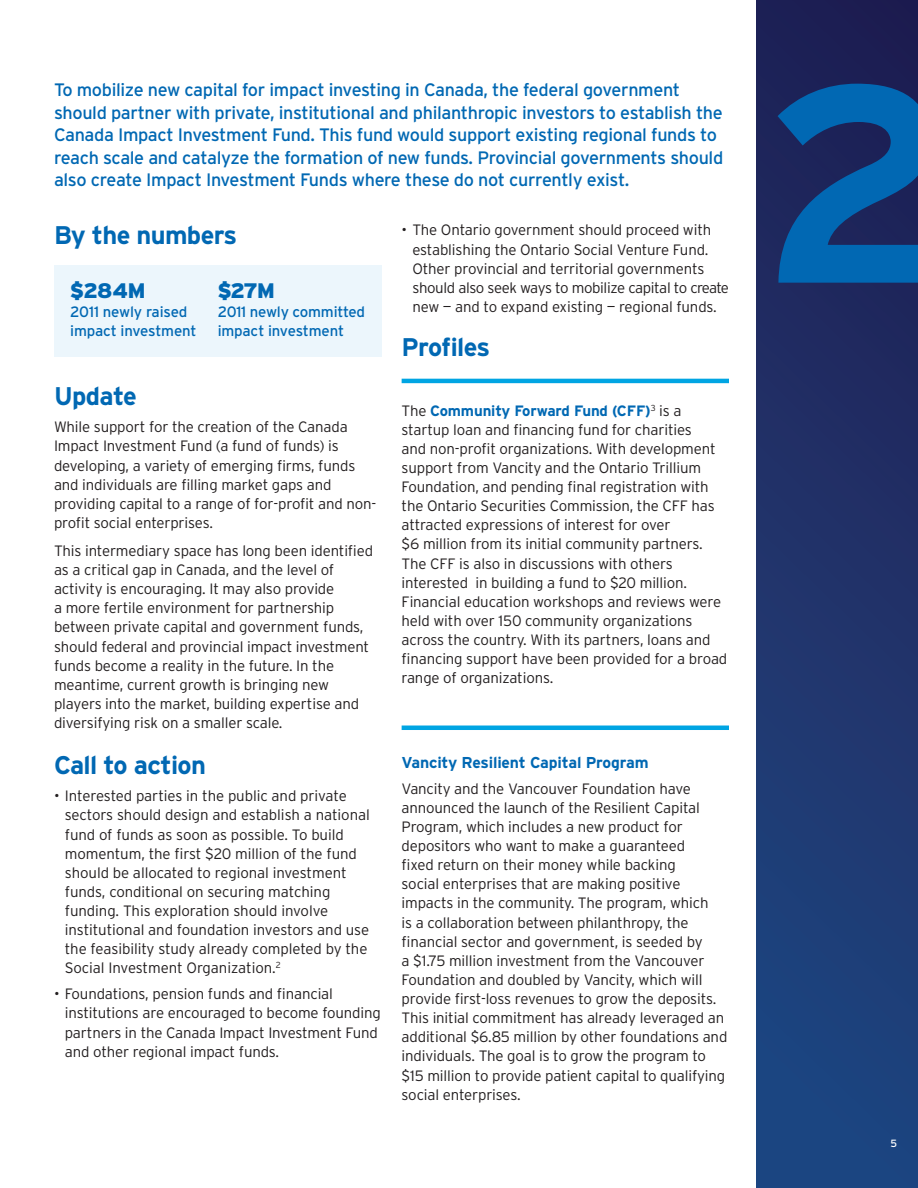
<style>
.page{position:relative;width:918px;height:1188px;background:#fff}
.page>*{position:absolute;margin:0;border:0;box-sizing:border-box;transform-origin:0 0}
.t1{font:700 279.9px "Interstate";color:#0168b3}
.t2{font:700 25.5px "Interstate";letter-spacing:-.025em;color:#0168b3}
.t3{font:900 21px "Interstate";letter-spacing:-.04em;color:#0168b3}
.t4{font:18px/22.5px "Interstate";letter-spacing:-.02em;color:#0168b3}
.t5{font:700 15.75px "Interstate";letter-spacing:-.01em;color:#0168b3}
.t6{font:300 15px/19.2px "Interstate";letter-spacing:-.01em;color:#231f20}
.t7{font:15px/19.2px "Interstate";letter-spacing:-.015em;color:#0168b3}
.t8{font:10.5px "Interstate";color:#fff}
.s1{font-weight:700;color:#0168b3}
</style>
<div class="page">
<div style="left:756px;top:0;width:162px;height:1188px;background:linear-gradient(to bottom,#1f1e52,#1e4783)"></div>
<hr style="left:402px;top:379px;width:327px;height:4px;background:#00a5e3">
<hr style="left:402px;top:726px;width:327px;height:4px;background:#00a5e3">
<div style="left:54px;top:265px;width:327px;height:92px;background:#ecf6fc"></div>
<p class="t4" style="left:54px;top:78px;width:671px">To mobilize new capital for impact investing in Canada, the federal government should partner with private, institutional and philanthropic investors to establish the Canada Impact Investment Fund. This fund would support existing regional funds to reach scale and catalyze the formation of new funds. Provincial governments should also create Impact Investment Funds where these do not currently exist.</p>
<h2 class="t2" style="left:54px;top:221px;width:185px">By the numbers</h2>
<h3 class="t3" style="left:70px;top:278px;width:77px">$284M</h3>
<p class="t7" style="left:70px;top:302px;width:128px">2011 newly raised impact investment</p>
<h3 class="t3" style="left:218px;top:278px;width:59px">$27M</h3>
<p class="t7" style="left:218px;top:302px;width:149px">2011 newly committed impact investment</p>
<h2 class="t2" style="left:54px;top:382px;width:84px">Update</h2>
<p class="t6" style="left:54px;top:417px;width:324px">While support for the creation of the Canada Impact Investment Fund (a fund of funds) is developing, a variety of emerging firms, funds and individuals are filling market gaps and providing capital to a range of for-profit and non&shy;profit social enterprises.</p>
<p class="t6" style="left:54px;top:541px;width:321px">This intermediary space has long been identified as a critical gap in Canada, and the level of activity is encouraging. It may also provide<br>a more fertile environment for partnership between private capital and government funds, should federal and provincial impact investment funds become a reality in the future. In the meantime, current growth is bringing new players into the market, building expertise and diversifying risk on a smaller scale.</p>
<h2 class="t2" style="left:54px;top:751px;width:154px">Call to action</h2>
<p class="t6" style="left:65px;top:786px;width:307px;text-indent:-11px">• Interested parties in the public and private sectors should design and establish a national fund of funds as soon as possible. To build momentum, the first $20 million of the fund should be allocated to regional investment funds, conditional on securing matching funding. This exploration should involve institutional and foundation investors and use the feasibility study already completed by the Social Investment Organization.<sup>2</sup></p>
<p class="t6" style="left:65px;top:984px;width:318px;text-indent:-11px">• Foundations, pension funds and financial institutions are encouraged to become founding partners in the Canada Impact Investment Fund and other regional impact funds.</p>
<p class="t6" style="left:412px;top:220px;width:318px;text-indent:-11px">• The Ontario government should proceed with establishing the Ontario Social Venture Fund.<br>Other provincial and territorial governments should also seek ways to mobilize capital to create new — and to expand existing — regional funds.</p>
<h2 class="t2" style="left:402px;top:333px;width:90px">Profiles</h2>
<p class="t6" style="left:402px;top:401px;width:327px">The <span class="s1">Community Forward Fund (CFF)</span><sup>3</sup> is a startup loan and financing fund for charities<br>and non-profit organizations. With development support from Vancity and the Ontario Trillium Foundation, and pending final registration with the Ontario Securities Commission, the CFF has attracted expressions of interest for over<br>$6 million from its initial community partners.<br>The CFF is also in discussions with others interested in building a fund to $20 million.<br>Financial education workshops and reviews were held with over 150 community organizations across the country. With its partners, loans and financing support have been provided for a broad range of organizations.</p>
<p class="t5" style="left:402px;top:753px;width:248px">Vancity Resilient Capital Program</p>
<p class="t6" style="left:402px;top:779px;width:327px">Vancity and the Vancouver Foundation have announced the launch of the Resilient Capital Program, which includes a new product for depositors who want to make a guaranteed<br>fixed return on their money while backing<br>social enterprises that are making positive impacts in the community. The program, which<br>is a collaboration between philanthropy, the financial sector and government, is seeded by<br>a $1.75 million investment from the Vancouver Foundation and doubled by Vancity, which will provide first-loss revenues to grow the deposits.<br>This initial commitment has already leveraged an additional $6.85 million by other foundations and individuals. The goal is to grow the program to $15 million to provide patient capital to qualifying social enterprises.</p>
<h1 class="t1" style="left:761px;top:28px;width:193px">2</h1>
<p class="t8" style="left:891px;top:1137px;width:8px">5</p>
</div>
